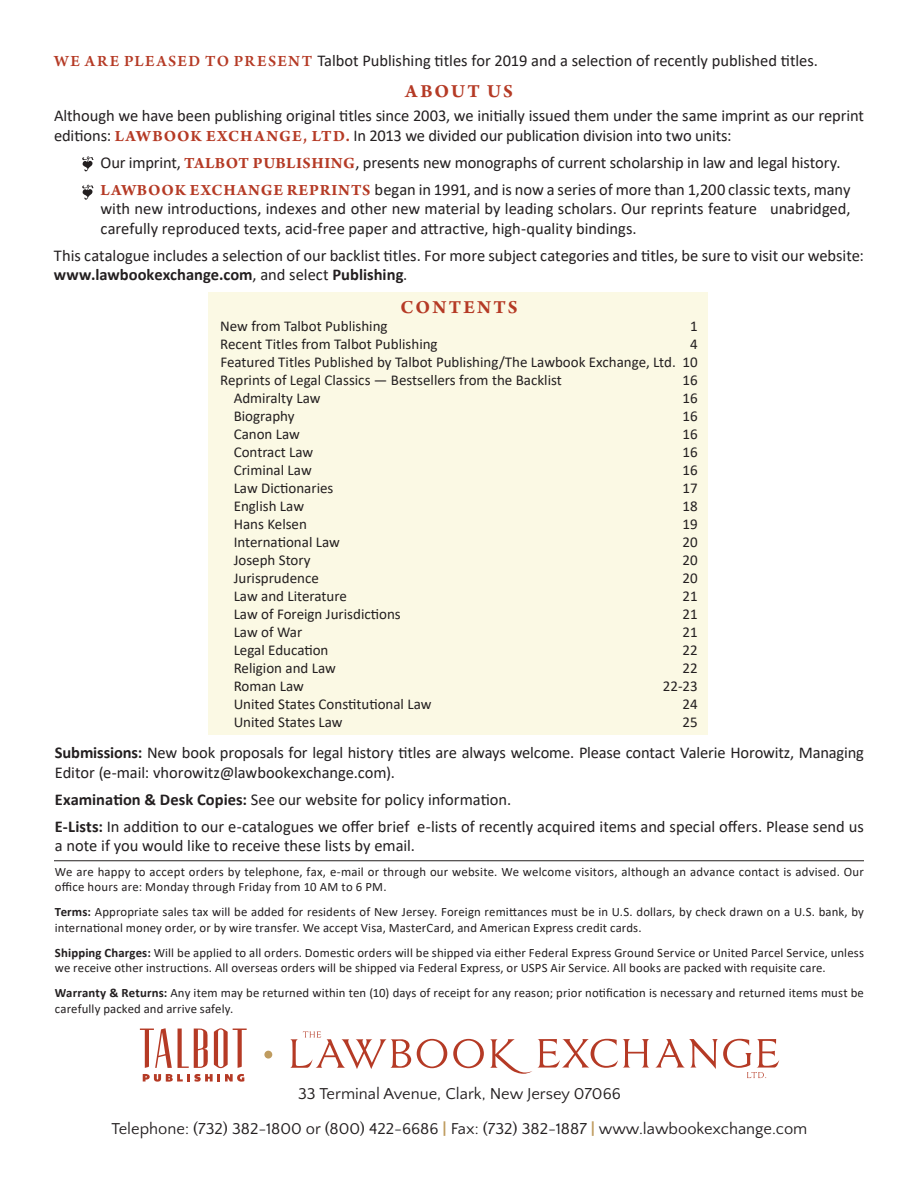
<style>
.page{position:relative;width:918px;height:1188px;background:#fff}
.page>*{position:absolute;margin:0;border:0;box-sizing:border-box;transform-origin:0 0}
.t1{font:700 19.5px "Arno Pro";letter-spacing:.11em;color:#b53a25}
.t2{font:16.5px/19.5px "Calibri";letter-spacing:-.005em;color:#231f20}
.t3{font:16.5px "Quattrocento Sans";color:#231f20}
.t4{font:15px "Calibri";color:#231f20}
.t5{font:12.75px/15.8px "Calibri";letter-spacing:.01em;color:#231f20}
.s1{font-family:"Arno Pro";font-weight:600;color:#b53a25}
.s2{font-family:"Arno Pro";font-weight:700;color:#b53a25}
.s3{font-weight:700}
.s4{font-weight:700;color:#bf9c60}
</style>
<div class="page">
<div style="left:208px;top:292px;width:500px;height:443px;background:#fbf9e4"></div>
<svg style="left:82px;top:156px;width:12px;height:15px"></svg>
<svg style="left:82px;top:185px;width:12px;height:15px"></svg>
<svg style="left:417px;top:1039px;width:30px;height:29px"></svg>
<svg style="left:453px;top:1039px;width:31px;height:29px"></svg>
<svg style="left:490px;top:1039px;width:289px;height:39px"></svg>
<svg style="left:290px;top:1031px;width:121px;height:38px"></svg>
<svg style="left:140px;top:1028px;width:32px;height:40px"></svg>
<svg style="left:178px;top:1029px;width:30px;height:39px"></svg>
<svg style="left:214px;top:1028px;width:33px;height:40px"></svg>
<svg style="left:143px;top:1074px;width:101px;height:8px"></svg>
<div style="left:264px;top:1051px;width:8px;height:8px;background:#bf9c60;border-radius:50%"></div>
<hr style="left:54px;top:860px;width:810px;height:1px;background:#231f20">
<p class="t2" style="left:54px;top:50px;width:766px"><span class="s1">WE ARE PLEASED TO PRESENT</span> Talbot Publishing titles for 2019 and a selection of recently published titles.</p>
<p class="t1" style="left:405px;top:80px;width:109px">ABOUT US</p>
<p class="t2" style="left:54px;top:106px;width:812px">Although we have been publishing original titles since 2003, we initially issued them under the same imprint as our reprint editions: <span class="s2">LAW BOOK EXCH A NGE, LTD.</span> In 2013 we divided our publication division into two units:</p>
<p class="t2" style="left:101px;top:152px;width:742px">Our imprint, <span class="s2">TALBOT PUBLISHING</span>, presents new monographs of current scholarship in law and legal history.</p>
<p class="t2" style="left:101px;top:179px;width:751px;text-align:justify"><span class="s2">LAWBOOK EXCHANGE REPRINTS</span> began in 1991, and is now a series of more than 1,200 classic texts, many with new introductions, indexes and other new material by leading scholars. Our reprints feature unabridged, carefully reproduced texts, acid-free paper and attractive, high-quality bindings.</p>
<p class="t2" style="left:54px;top:245px;width:812px">This catalogue includes a selection of our backlist titles. For more subject categories and titles, be sure to visit our website: <span class="s3">www.lawbookexchange.com</span>, and select <span class="s3">Publishing</span>.</p>
<p class="t1" style="left:400px;top:296px;width:119px">CONTENTS</p>
<p class="t4" style="left:220px;top:316px;width:169px">New from Talbot Publishing</p>
<p class="t4" style="left:690px;top:316px;width:9px">1</p>
<p class="t4" style="left:220px;top:334px;width:219px">Recent Titles from Talbot Publishing</p>
<p class="t4" style="left:690px;top:334px;width:9px">4</p>
<p class="t4" style="left:220px;top:352px;width:479px">Featured Titles Published by Talbot Publishing/The Lawbook Exchange, Ltd. 10</p>
<p class="t4" style="left:220px;top:370px;width:343px">Reprints of Legal Classics — Bestsellers from the Backlist</p>
<p class="t4" style="left:683px;top:370px;width:17px">16</p>
<p class="t4" style="left:234px;top:388px;width:88px">Admiralty Law</p>
<p class="t4" style="left:683px;top:388px;width:17px">16</p>
<p class="t4" style="left:234px;top:406px;width:62px">Biography</p>
<p class="t4" style="left:683px;top:406px;width:17px">16</p>
<p class="t4" style="left:234px;top:424px;width:68px">Canon Law</p>
<p class="t4" style="left:683px;top:424px;width:17px">16</p>
<p class="t4" style="left:234px;top:442px;width:81px">Contract Law</p>
<p class="t4" style="left:683px;top:442px;width:17px">16</p>
<p class="t4" style="left:234px;top:460px;width:80px">Criminal Law</p>
<p class="t4" style="left:683px;top:460px;width:17px">16</p>
<p class="t4" style="left:234px;top:478px;width:101px">Law Dictionaries</p>
<p class="t4" style="left:683px;top:478px;width:17px">17</p>
<p class="t4" style="left:234px;top:496px;width:72px">English Law</p>
<p class="t4" style="left:683px;top:496px;width:17px">18</p>
<p class="t4" style="left:234px;top:514px;width:75px">Hans Kelsen</p>
<p class="t4" style="left:683px;top:514px;width:17px">19</p>
<p class="t4" style="left:234px;top:532px;width:108px">International Law</p>
<p class="t4" style="left:683px;top:532px;width:17px">20</p>
<p class="t4" style="left:234px;top:550px;width:78px">Joseph Story</p>
<p class="t4" style="left:683px;top:550px;width:17px">20</p>
<p class="t4" style="left:234px;top:568px;width:87px">Jurisprudence</p>
<p class="t4" style="left:683px;top:568px;width:17px">20</p>
<p class="t4" style="left:234px;top:586px;width:115px">Law and Literature</p>
<p class="t4" style="left:683px;top:586px;width:17px">21</p>
<p class="t4" style="left:234px;top:604px;width:169px">Law of Foreign Jurisdictions</p>
<p class="t4" style="left:683px;top:604px;width:17px">21</p>
<p class="t4" style="left:234px;top:622px;width:70px">Law of War</p>
<p class="t4" style="left:683px;top:622px;width:17px">21</p>
<p class="t4" style="left:234px;top:640px;width:96px">Legal Education</p>
<p class="t4" style="left:683px;top:640px;width:17px">22</p>
<p class="t4" style="left:234px;top:658px;width:104px">Religion and Law</p>
<p class="t4" style="left:683px;top:658px;width:17px">22</p>
<p class="t4" style="left:234px;top:676px;width:72px">Roman Law</p>
<p class="t4" style="left:663px;top:676px;width:37px">22-23</p>
<p class="t4" style="left:234px;top:694px;width:199px">United States Constitutional Law</p>
<p class="t4" style="left:683px;top:694px;width:17px">24</p>
<p class="t4" style="left:234px;top:712px;width:111px">United States Law</p>
<p class="t4" style="left:683px;top:712px;width:17px">25</p>
<p class="t2" style="left:55px;top:742px;width:811px"><span class="s3">Submissions:</span> New book proposals for legal history titles are always welcome. Please contact Valerie Horowitz, Managing<br>Editor (e-mail: vhorowitz@lawbookexchange.com).</p>
<p class="t2" style="left:55px;top:789px;width:458px"><span class="s3">Examination &amp; Desk Copies:</span> See our website for policy information.</p>
<p class="t2" style="left:55px;top:816px;width:811px"><span class="s3">E-Lists:</span> In addition to our e-catalogues we offer brief e-lists of recently acquired items and special offers. Please send us a note if you would like to receive these lists by email.</p>
<p class="t5" style="left:55px;top:863px;width:811px">We are happy to accept orders by telephone, fax, e-mail or through our website. We welcome visitors, although an advance contact is advised. Our office hours are: Monday through Friday from 10 AM to 6 PM.</p>
<p class="t5" style="left:55px;top:904px;width:811px"><span class="s3">Terms:</span> Appropriate sales tax will be added for residents of New Jersey. Foreign remittances must be in U.S. dollars, by check drawn on a U.S. bank, by international money order, or by wire transfer. We accept Visa, MasterCard, and American Express credit cards.</p>
<p class="t5" style="left:55px;top:944px;width:811px"><span class="s3">Shipping Charges:</span> Will be applied to all orders. Domestic orders will be shipped via either Federal Express Ground Service or United Parcel Service, unless we receive other instructions. All overseas orders will be shipped via Federal Express, or USPS Air Service. All books are packed with requisite care.</p>
<p class="t5" style="left:55px;top:985px;width:811px"><span class="s3">Warranty &amp; Returns:</span> Any item may be returned within ten (10) days of receipt for any reason; prior notification is necessary and returned items must be carefully packed and arrive safely.</p>
<p class="t3" style="left:298px;top:1085px;width:324px">33 Terminal Avenue, Clark, New Jersey 07066</p>
<p class="t3" style="left:112px;top:1120px;width:697px">Telephone: (732) 382-1800 or (800) 422-6686 <span class="s4">|</span> Fax: (732) 382-1887 <span class="s4">|</span> www.lawbookexchange.com</p>
</div>
